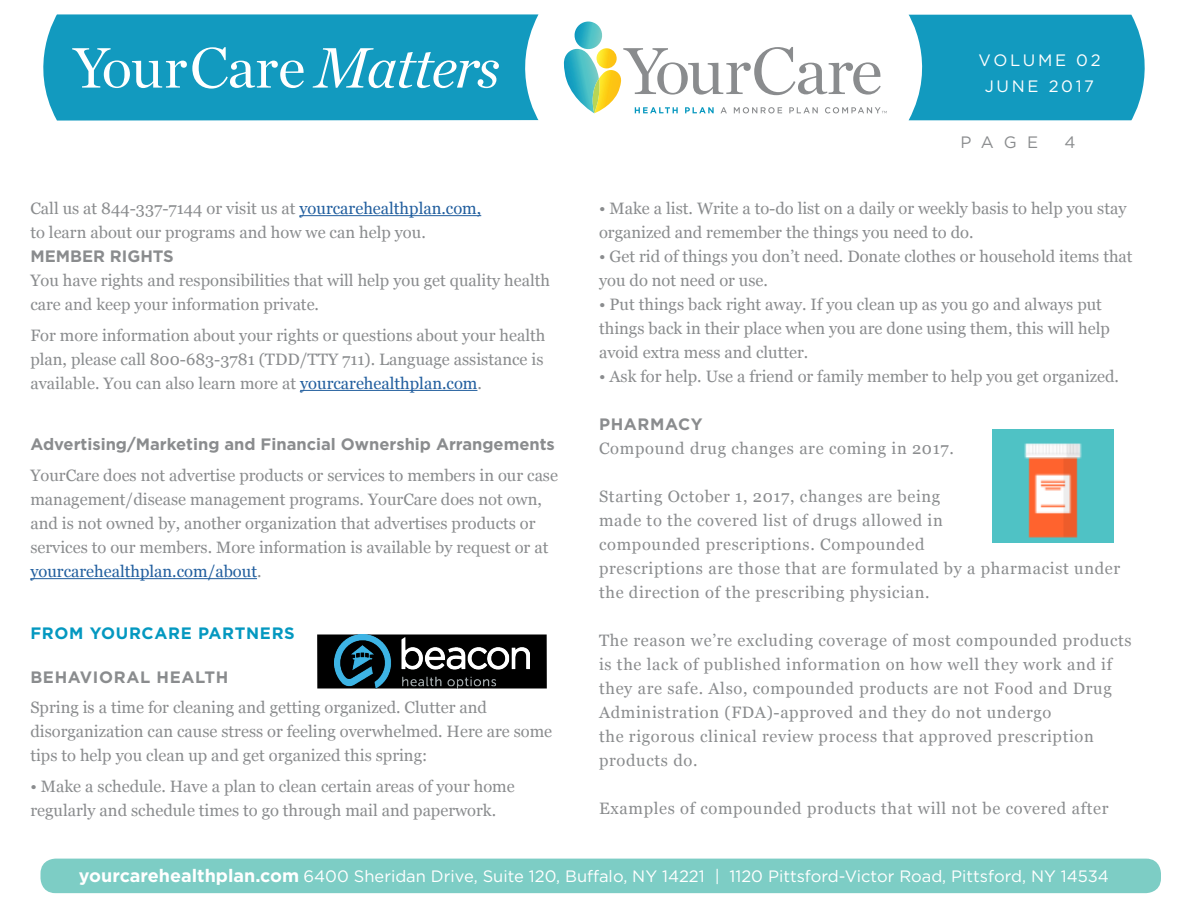
<style>
.page{position:relative;width:1188px;height:918px;background:#fff}
.page>*{position:absolute;margin:0;border:0;box-sizing:border-box;transform-origin:0 0}
.t1{font:16.5px/24px "Georgia";color:#8a8c8e}
.t2{font:16.5px/24px "Georgia";letter-spacing:.04em;color:#8a8c8e}
.t3{font:16.5px "Gotham";color:#fff}
.t4{font:700 16.5px "Gotham";color:#8a8c8e}
.t5{font:700 16.5px "Gotham";letter-spacing:.04em;color:#8a8c8e}
.t6{font:700 16.5px "Gotham";letter-spacing:.04em;color:#0498c0}
.t7{font:16.5px/25.8px "Gotham";letter-spacing:.16em;color:#fff;text-align:center}
.t8{font:16.5px "Gotham";color:#8a8c8e}
.s1{color:#215e9e}
.s2{font-weight:700;font-size:18px}
</style>
<div class="page">
<svg style="left:43px;top:14px;width:495px;height:107px;background:#1e9fc2"></svg>
<div style="left:909px;top:15px;width:236px;height:105px;background:#129abf"></div>
<svg style="left:564px;top:22px;width:323px;height:91px"></svg>
<svg style="left:72px;top:47px;width:232px;height:42px"></svg>
<svg style="left:313px;top:48px;width:186px;height:40px"></svg>
<div style="left:40px;top:859px;width:1121px;height:34px;background:#7dcdc5;border-radius:15px"></div>
<hr style="left:300px;top:215px;width:181px;height:1px;background:#215e9e">
<hr style="left:300px;top:390px;width:177px;height:1px;background:#215e9e">
<hr style="left:30px;top:578px;width:227px;height:1px;background:#215e9e">
<div style="left:317px;top:634px;width:230px;height:54px;background:#000"></div>
<img style="left:335px;top:634px;width:194px;height:54px">
<img style="left:992px;top:430px;width:122px;height:112px">
<p class="t7" style="left:978px;top:47px;width:124px">VOLUME 02<br>JUNE 2017</p>
<p class="t1" style="left:30px;top:196px;width:452px">Call us at 844-337-7144 or visit us at <span class="s1">yourcarehealthplan.com, </span>to learn about our programs and how we can help you.</p>
<p class="t4" style="left:30px;top:245px;width:145px">MEMBER RIGHTS</p>
<p class="t1" style="left:30px;top:268px;width:521px">You have rights and responsibilities that will help you get quality health care and keep your information private.</p>
<p class="t1" style="left:30px;top:323px;width:516px;text-align:justify">For more information about your rights or questions about your health plan, please call 800-683-3781 (TDD/TTY 711). Language assistance is available. You can also learn more at <span class="s1">yourcarehealthplan.com</span>.</p>
<p class="t4" style="left:30px;top:434px;width:526px">Advertising/Marketing and Financial Ownership Arrangements</p>
<p class="t1" style="left:30px;top:463px;width:529px">YourCare does not advertise products or services to members in our case management/disease management programs. YourCare does not own, and is not owned by, another organization that advertises products or services to our members. More information is available by request or at <span class="s1">yourcarehealthplan.com/about</span>.</p>
<p class="t6" style="left:30px;top:622px;width:266px">FROM YOURCARE PARTNERS</p>
<p class="t5" style="left:30px;top:666px;width:199px">BEHAVIORAL HEALTH</p>
<p class="t1" style="left:30px;top:695px;width:523px">Spring is a time for cleaning and getting organized. Clutter and disorganization can cause stress or feeling overwhelmed. Here are some tips to help you clean up and get organized this spring:</p>
<p class="t1" style="left:30px;top:774px;width:486px">• Make a schedule. Have a plan to clean certain areas of your home regularly and schedule times to go through mail and paperwork.</p>
<p class="t8" style="left:960px;top:132px;width:79px">PAGE</p>
<p class="t8" style="left:1064px;top:132px;width:13px">4</p>
<p class="t1" style="left:599px;top:196px;width:529px">• Make a list. Write a to-do list on a daily or weekly basis to help you stay organized and remember the things you need to do.</p>
<p class="t1" style="left:599px;top:244px;width:535px">• Get rid of things you don’t need. Donate clothes or household items that you do not need or use.</p>
<p class="t1" style="left:599px;top:292px;width:512px">• Put things back right away. If you clean up as you go and always put things back in their place when you are done using them, this will help avoid extra mess and clutter.</p>
<p class="t1" style="left:599px;top:364px;width:522px">• Ask for help. Use a friend or family member to help you get organized.</p>
<p class="t5" style="left:599px;top:414px;width:105px">PHARMACY</p>
<p class="t2" style="left:599px;top:436px;width:356px">Compound drug changes are coming in 2017.</p>
<p class="t2" style="left:599px;top:484px;width:523px">Starting October 1, 2017, changes are being<br>made to the covered list of drugs allowed in<br>compounded prescriptions. Compounded<br>prescriptions are those that are formulated by a pharmacist under the direction of the prescribing physician.</p>
<p class="t2" style="left:599px;top:628px;width:534px">The reason we’re excluding coverage of most compounded products is the lack of published information on how well they work and if they are safe. Also, compounded products are not Food and Drug Administration (FDA)-approved and they do not undergo<br>the rigorous clinical review process that approved prescription products do.</p>
<p class="t2" style="left:599px;top:796px;width:511px">Examples of compounded products that will not be covered after</p>
<p class="t3" style="left:79px;top:865px;width:1032px"><span class="s2">yourcarehealthplan.com</span> 6400 Sheridan Drive, Suite 120, Buffalo, NY 14221 | 1120 Pittsford-Victor Road, Pittsford, NY 14534</p>
</div>
